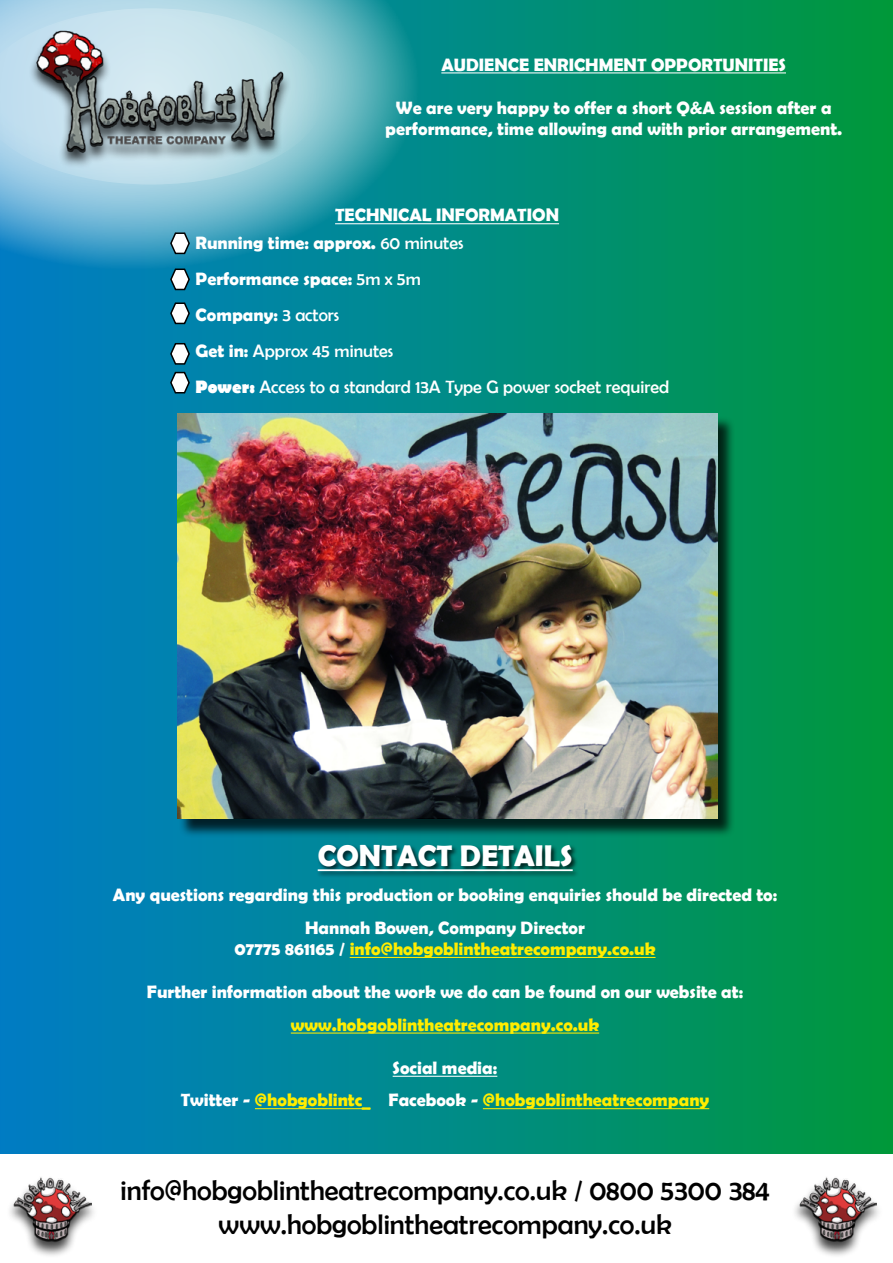
<style>
.page{position:relative;width:893px;height:1263px;background:#fff}
.page>*{position:absolute;margin:0;border:0;box-sizing:border-box;transform-origin:0 0}
.t1{font:700 30px "Berlin Sans FB Demi";color:#fff}
.t2{font:28.5px/34.2px "Berlin Sans FB";color:#000;text-align:center}
.t3{font:700 18px/36px "Berlin Sans FB Demi";color:#fff;text-align:center}
.t4{font:700 18px/32.4px "Berlin Sans FB Demi";color:#ffed00;text-align:center}
.t5{font:18px/36px "Berlin Sans FB";color:#fff}
.s1{font-family:"Berlin Sans FB";font-weight:400}
.s2{font-family:"Berlin Sans FB Demi";font-weight:700}
.s3{font-weight:700}
.s4{color:#fff}
</style>
<div class="page">
<div style="left:0;top:0;width:893px;height:1263px;background:linear-gradient(to right,#007dcb,#00993e)"></div>
<svg style="left:0;top:0;width:419px;height:270px;background:#3ea3b7"></svg>
<div style="left:0;top:1154px;width:893px;height:109px;background:#fff"></div>
<hr style="left:350px;top:957px;width:305px;height:1px;background:#ffed00">
<hr style="left:291px;top:1032px;width:308px;height:1px;background:#ffed00">
<hr style="left:393px;top:1076px;width:104px;height:1px;background:#fff">
<hr style="left:255px;top:1108px;width:116px;height:1px;background:#ffed00">
<hr style="left:483px;top:1108px;width:226px;height:1px;background:#ffed00">
<div style="left:316px;top:844px;width:264px;height:34px;background:#000;opacity:.75"></div>
<hr style="left:318px;top:869px;width:255px;height:2px;background:#fff">
<div style="left:179px;top:415px;width:557px;height:423px;background:#000;opacity:.75"></div>
<img style="left:177px;top:413px;width:540px;height:406px">
<hr style="left:441px;top:72px;width:345px;height:1px;background:#fff">
<div style="left:7px;top:1177px;width:92px;height:81px;background:#000;opacity:.75"></div>
<img style="left:14px;top:1177px;width:77px;height:66px">
<div style="left:792px;top:1177px;width:92px;height:81px;background:#000;opacity:.75"></div>
<img style="left:799px;top:1177px;width:77px;height:66px">
<hr style="left:335px;top:223px;width:224px;height:1px;background:#fff">
<svg style="left:169px;top:231px;width:22px;height:24px"></svg>
<svg style="left:169px;top:301px;width:22px;height:24px"></svg>
<svg style="left:169px;top:342px;width:22px;height:23px"></svg>
<svg style="left:0;top:8px;width:324px;height:177px;background:#aad4e2"></svg>
<div style="left:29px;top:31px;width:263px;height:138px;background:#000;opacity:.75"></div>
<img style="left:35px;top:29px;width:251px;height:126px">
<svg style="left:169px;top:371px;width:22px;height:23px"></svg>
<svg style="left:169px;top:267px;width:22px;height:24px"></svg>
<p class="t3" style="left:441px;top:46px;width:346px">AUDIENCE ENRICHMENT OPPORTUNITIES</p>
<p class="t3" style="left:385px;top:97px;width:458px;line-height:21.6px">We are very happy to offer a short Q&amp;A session after a performance, time allowing and with prior arrangement.</p>
<p class="t3" style="left:335px;top:197px;width:225px">TECHNICAL INFORMATION</p>
<p class="t3" style="left:196px;top:225px;width:269px;text-align:left">Running time: approx. <span class="s1">60 minutes<br></span>Performance space: <span class="s1">5m x 5m<br></span>Company: <span class="s1">3 actors</span></p>
<p class="t5" style="left:196px;top:333px;width:475px"><span class="s2">Get in:</span> Approx 45 minutes<br><span class="s3">Power:</span> Access to a standard 13A Type G power socket required</p>
<h1 class="t1" style="left:318px;top:839px;width:257px">CONTACT DETAILS</h1>
<p class="t3" style="left:113px;top:878px;width:666px;line-height:32.4px">Any questions regarding this production or booking enquiries should be directed to:<br>Hannah Bowen, Company Director</p>
<p class="t4" style="left:234px;top:932px;width:423px"><span class="s4">07775 861165 /</span> info@hobgoblintheatrecompany.co.uk</p>
<p class="t3" style="left:147px;top:974px;width:598px">Further information about the work we do can be found on our website at:</p>
<p class="t4" style="left:291px;top:1008px;width:310px">www.hobgoblintheatrecompany.co.uk</p>
<p class="t4" style="left:181px;top:1051px;width:530px"><span class="s4">Social media:<br>Twitter -</span> @hobgoblintc_ <span class="s4">Facebook -</span> @hobgoblintheatrecompany</p>
<h2 class="t2" style="left:121px;top:1173px;width:651px">info@hobgoblintheatrecompany.co.uk / 0800 5300 384 www.hobgoblintheatrecompany.co.uk</h2>
</div>
